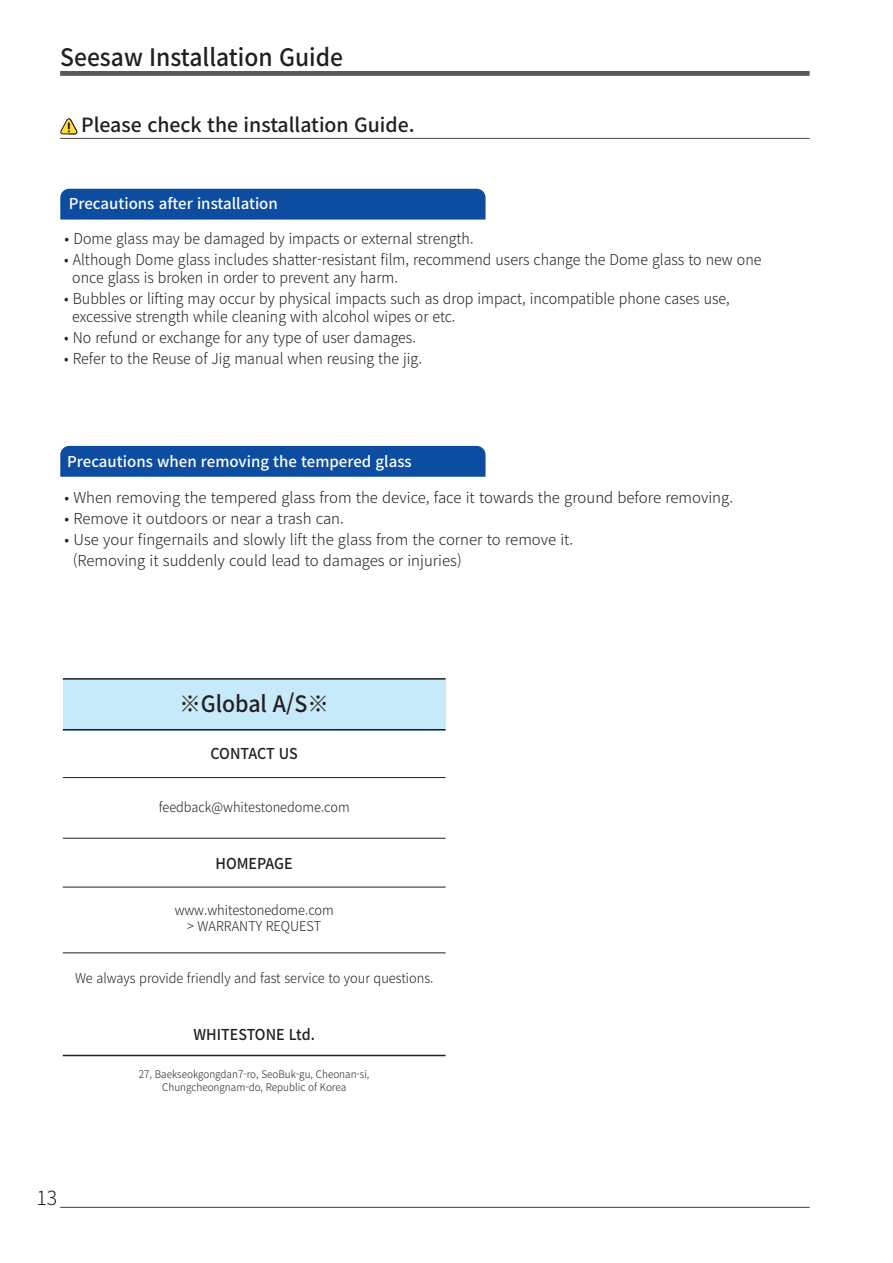
<style>
.page{position:relative;width:893px;height:1263px;background:#fff}
.page>*{position:absolute;margin:0;border:0;box-sizing:border-box;transform-origin:0 0}
.t1{font:500 24px "Noto Sans CJ Kkr";color:#231f20;scale:.95 1}
.t2{font:500 22.5px "Noto Sans CJ Kkr";color:#231f20;scale:.95 1}
.t3{font:500 19.5px "Noto Sans CJ Kkr";color:#231f20}
.t4{font:300 19.5px "Noto Sans CJ Kkr";color:#231f20}
.t5{font:300 15px "Noto Sans CJ Kkr";color:#231f20;scale:.95 1}
.t6{font:300 15px "Noto Sans CJ Kkr";color:#231f20}
.t7{font:500 15px "Noto Sans CJ Kkr";color:#fff}
.t8{font:500 15px "Noto Sans CJ Kkr";color:#231f20;scale:.95 1}
.t9{font:300 13.5px "Noto Sans CJ Kkr";color:#231f20;scale:.95 1}
.t10{font:300 10.5px "Noto Sans CJ Kkr";color:#231f20;scale:.95 1}
.s1{font-weight:300}
</style>
<div class="page">
<div style="left:60px;top:71px;width:749px;height:5px;background:#57585a"></div>
<hr style="left:60px;top:1207px;width:749px;height:1px;background:#57585a">
<hr style="left:60px;top:138px;width:749px;height:1px;background:#57585a">
<svg style="left:60px;top:118px;width:17px;height:16px"></svg>
<div style="left:60px;top:189px;width:426px;height:31px;background:#0d4da1"></div>
<div style="left:60px;top:446px;width:426px;height:31px;background:#0d4da1"></div>
<div style="left:63px;top:678px;width:383px;height:52px;background:#c6eafa"></div>
<hr style="left:63px;top:729px;width:383px;height:1px;background:#231f20">
<hr style="left:63px;top:678px;width:383px;height:2px;background:#231f20">
<hr style="left:63px;top:1055px;width:383px;height:1px;background:#231f20">
<hr style="left:63px;top:838px;width:383px;height:1px;background:#231f20">
<hr style="left:63px;top:887px;width:383px;height:1px;background:#231f20">
<hr style="left:63px;top:952px;width:383px;height:1px;background:#231f20">
<hr style="left:63px;top:777px;width:383px;height:1px;background:#231f20">
<p class="t1" style="left:60px;top:44px;width:299px">Seesaw Installation Guide</p>
<p class="t3" style="left:81px;top:114px;width:335px">Please check the installation Guide.</p>
<p class="t7" style="left:69px;top:195px;width:211px">Precautions after installation</p>
<p class="t6" style="left:65px;top:230px;width:411px">• Dome glass may be damaged by impacts or external strength.</p>
<p class="t5" style="left:64px;top:251px;width:735px">• Although Dome glass includes shatter-resistant film, recommend users change the Dome glass to new one</p>
<p class="t5" style="left:72px;top:269px;width:344px">once glass is broken in order to prevent any harm.</p>
<p class="t5" style="left:64px;top:290px;width:702px">• Bubbles or lifting may occur by physical impacts such as drop impact, incompatible phone cases use,</p>
<p class="t5" style="left:72px;top:308px;width:405px">excessive strength while cleaning with alcohol wipes or etc.</p>
<p class="t5" style="left:64px;top:329px;width:372px">• No refund or exchange for any type of user damages.</p>
<p class="t5" style="left:64px;top:350px;width:378px">• Refer to the Reuse of Jig manual when reusing the jig.</p>
<p class="t7" style="left:67px;top:453px;width:346px">Precautions when removing the tempered glass</p>
<p class="t6" style="left:65px;top:489px;width:670px">• When removing the tempered glass from the device, face it towards the ground before removing.</p>
<p class="t6" style="left:65px;top:510px;width:281px">• Remove it outdoors or near a trash can.</p>
<p class="t6" style="left:65px;top:531px;width:510px">• Use your fingernails and slowly lift the glass from the corner to remove it.</p>
<p class="t6" style="left:73px;top:552px;width:390px">(Removing it suddenly could lead to damages or injuries)</p>
<p class="t2" style="left:179px;top:691px;width:159px"><span class="s1">※</span>Global A/S<span class="s1">※</span></p>
<p class="t8" style="left:211px;top:745px;width:93px">CONTACT US</p>
<p class="t9" style="left:159px;top:800px;width:202px">feedback@whitestonedome.com</p>
<p class="t8" style="left:216px;top:854px;width:83px">HOMEPAGE</p>
<p class="t9" style="left:175px;top:902px;width:169px">www.whitestonedome.com</p>
<p class="t9" style="left:187px;top:919px;width:143px">&gt; WARRANTY REQUEST</p>
<p class="t9" style="left:75px;top:970px;width:379px">We always provide friendly and fast service to your questions.</p>
<p class="t8" style="left:193px;top:1026px;width:129px">WHITESTONE Ltd.</p>
<h3 class="t4" style="left:36px;top:1187px;width:22px">13</h3>
<p class="t10" style="left:139px;top:1068px;width:244px">27, Baekseokgongdan7-ro, SeoBuk-gu, Cheonan-si,</p>
<p class="t10" style="left:162px;top:1081px;width:195px">Chungcheongnam-do, Republic of Korea</p>
</div>
